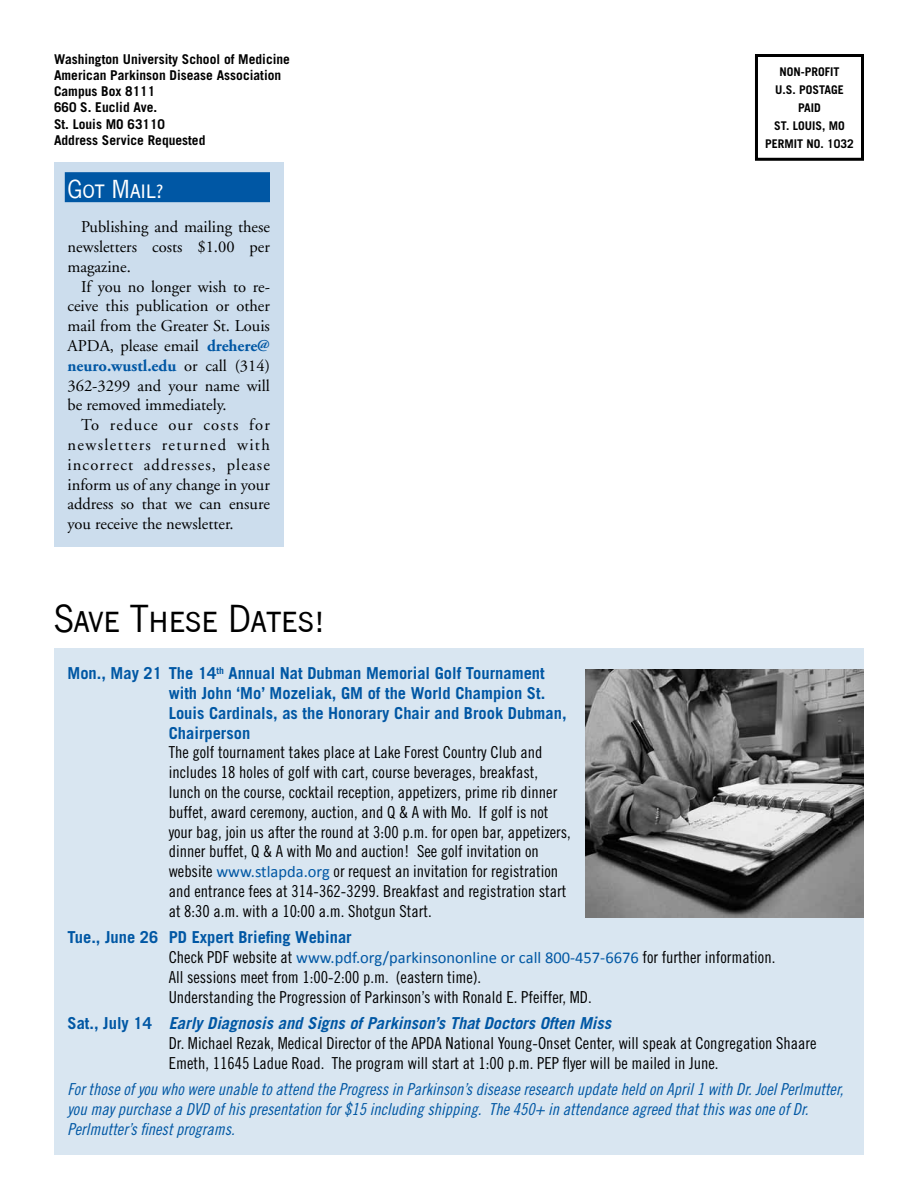
<style>
.page{position:relative;width:918px;height:1188px;background:#fff}
.page>*{position:absolute;margin:0;border:0;box-sizing:border-box;transform-origin:0 0}
.t1{font:40.5px "News Got SCT";color:#000}
.t2{font:27px "News Got SCT";color:#fff}
.t3{font:16.5px/19.8px "Trade Gothic LT Std Cn 18";color:#000}
.t4{font:16.5px/19.8px "Adobe Garamond";color:#000;text-align:justify}
.t5{font:16.5px/19.8px "Trade Gothic LT Std Cn 18 Obl";color:#0057a4}
.t6{font:700 16.5px/19.8px "Trade Gothic LT Std";color:#0057a4}
.t7{font:16.5px "Calibri";color:#0057a4}
.t8{font:italic 700 16.5px "Trade Gothic LT Std";color:#0057a4}
.t9{font:700 13.5px/16.2px "Trade Gothic LT Std";color:#000}
.t10{font:700 12px/18px "Trade Gothic LT Std";color:#000;text-align:center}
.s1{font-weight:700;color:#0057a4}
.s2{font-family:"Calibri";color:#0057a4}
.s3{font-family:"Trade Gothic LT Std Cn 18";color:#000}
.s4{font-style:normal}
</style>
<div class="page">
<div style="left:755px;top:54px;width:109px;height:107px;border:3px solid #000"></div>
<div style="left:54px;top:648px;width:810px;height:506px;background:#d9e6f1"></div>
<div style="left:54px;top:162px;width:230px;height:384px;background:#ccdded"></div>
<div style="left:65px;top:172px;width:205px;height:30px;background:#0057a4"></div>
<img style="left:585px;top:670px;width:279px;height:248px">
<p class="t9" style="left:54px;top:51px;width:238px">Washington University School of Medicine<br>American Parkinson Disease Association<br>Campus Box 8111<br>660 S. Euclid Ave.<br>St. Louis MO 63110<br>Address Service Requested</p>
<h2 class="t2" style="left:68px;top:174px;width:98px">Got Mail?</h2>
<p class="t4" style="left:68px;top:217px;width:204px;text-indent:13px">Publishing and mailing these newsletters costs $1.00 per magazine.</p>
<p class="t4" style="left:68px;top:277px;width:204px;text-indent:13px">If you no longer wish to re&shy;ceive this publication or other mail from the Greater St. Louis APDA, please email <span class="s1">drehere@ neuro.wustl.edu</span> or call (314)<br>362-3299 and your name will be removed immediately.</p>
<p class="t4" style="left:67px;top:415px;width:204px;text-indent:14px">To reduce our costs for newsletters returned with incorrect addresses, please inform us of any change in your address so that we can ensure you receive the newsletter.</p>
<p class="t10" style="left:765px;top:62px;width:90px">NON-PROFIT<br>U.S. POSTAGE<br>PAID<br>ST. LOUIS, MO<br>PERMIT NO. 1032</p>
<h1 class="t1" style="left:54px;top:596px;width:272px">Save These Dates!</h1>
<p class="t6" style="left:169px;top:663px;width:399px;text-indent:-101px">Mon., May 21 The 14<sup>th</sup> Annual Nat Dubman Memorial Golf Tournament with John ‘Mo’ Mozeliak, GM of the World Champion St.<br>Louis Cardinals, as the Honorary Chair and Brook Dubman, Chairperson</p>
<p class="t3" style="left:169px;top:742px;width:404px">The golf tournament takes place at Lake Forest Country Club and includes 18 holes of golf with cart, course beverages, breakfast, lunch on the course, cocktail reception, appetizers, prime rib dinner buffet, award ceremony, auction, and Q &amp; A with Mo. If golf is not your bag, join us after the round at 3:00 p.m. for open bar, appetizers, dinner buffet, Q &amp; A with Mo and auction! See golf invitation on website <span class="s2">www.stlapda.org</span> or request an invitation for registration and entrance fees at 314-362-3299. Breakfast and registration start at 8:30 a.m. with a 10:00 a.m. Shotgun Start.</p>
<p class="t6" style="left:67px;top:927px;width:286px">Tue., June 26 PD Expert Briefing Webinar</p>
<p class="t7" style="left:169px;top:947px;width:608px"><span class="s3">Check PDF website at</span> www.pdf.org/parkinsononline or call 800-457-6676 <span class="s3">for further information.</span></p>
<p class="t3" style="left:169px;top:967px;width:425px">All sessions meet from 1:00-2:00 p.m. (eastern time).<br>Understanding the Progression of Parkinson’s with Ronald E. Pfeiffer, MD.</p>
<p class="t8" style="left:67px;top:1013px;width:545px"><span class="s4">Sat., July 14</span> Early Diagnosis and Signs of Parkinson’s That Doctors Often Miss</p>
<p class="t3" style="left:169px;top:1033px;width:649px">Dr. Michael Rezak, Medical Director of the APDA National Young-Onset Center, will speak at Congregation Shaare<br>Emeth, 11645 Ladue Road. The program will start at 1:00 p.m. PEP flyer will be mailed in June.</p>
<p class="t5" style="left:67px;top:1080px;width:777px">For those of you who were unable to attend the Progress in Parkinson’s disease research update held on April 1 with Dr. Joel Perlmutter, you may purchase a DVD of his presentation for $15 including shipping. The 450+ in attendance agreed that this was one of Dr.<br>Perlmutter’s finest programs.</p>
</div>
